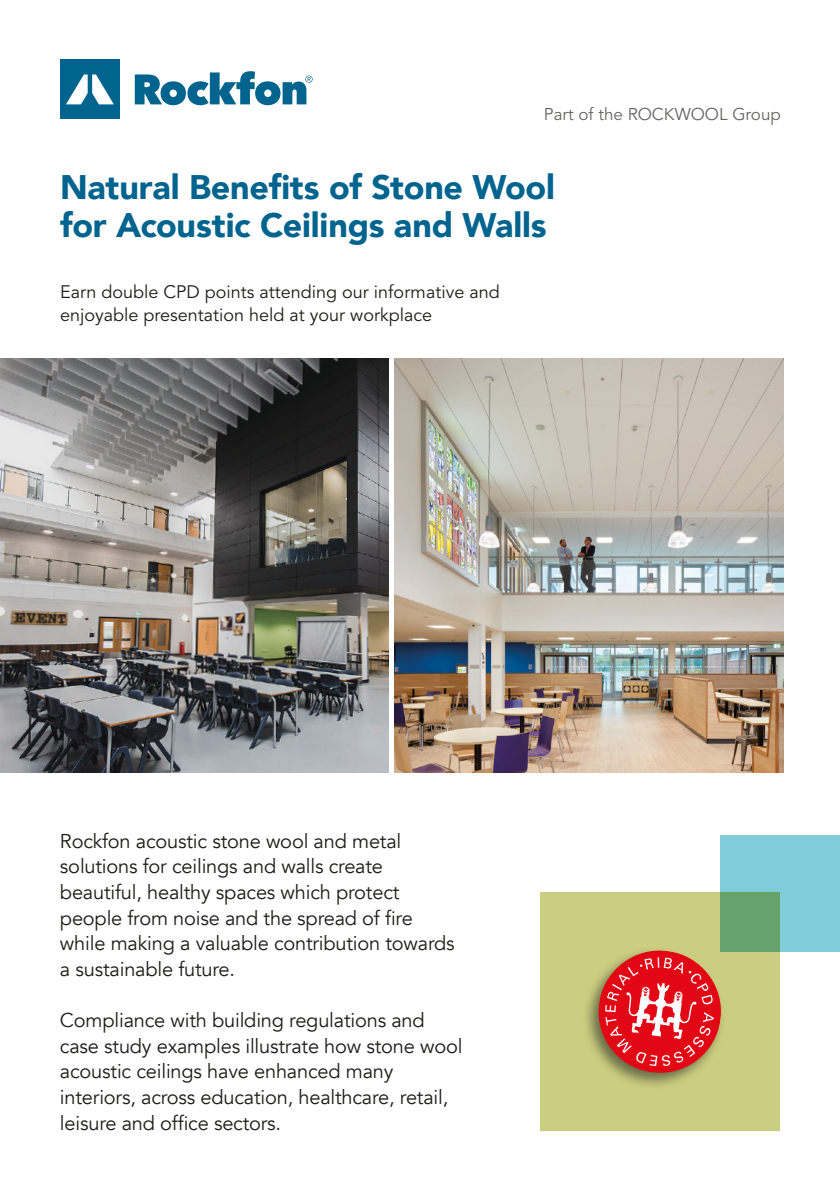
<style>
.page{position:relative;width:840px;height:1191px;background:#fff}
.page>*{position:absolute;margin:0;border:0;box-sizing:border-box;transform-origin:0 0}
.Front_page_headline{font:900 34px/38px "Avenir";letter-spacing:-.005em;color:#00648f}
.Body_copy{font:20px/25.6px "Avenir";letter-spacing:-.01em;color:#1d1d1b}
.Body_copy-2{font:18px/23px "Avenir LT";color:#1d1d1b}
.Body_copy-3{font:17px "Avenir LT";color:#646463}
</style>
<div class="page">
<div style="left:539px;top:892px;width:240px;height:239px;background:#cbcd80"></div>
<div style="left:581px;top:945px;width:144px;height:144px;background:#1d1d1b;opacity:.55"></div>
<svg style="left:594px;top:946px;width:130px;height:131px"></svg>
<svg style="left:719px;top:835px;width:120px;height:116px;background:#7bc2bc"></svg>
<img style="left:0;top:358px;width:388px;height:415px">
<img style="left:394px;top:358px;width:388px;height:415px">
<div style="left:60px;top:60px;width:60px;height:59px;background:#00648f"></div>
<svg style="left:66px;top:74px;width:48px;height:30px"></svg>
<svg style="left:135px;top:71px;width:177px;height:34px"></svg>
<p class="Body_copy-3" style="left:543px;top:104px;width:238px">Part of the ROCKWOOL Group</p>
<p class="Front_page_headline" style="left:60px;top:167px;width:496px">Natural Benefits of Stone Wool for Acoustic Ceilings and Walls</p>
<p class="Body_copy-2" style="left:60px;top:280px;width:441px">Earn double CPD points attending our informative and enjoyable presentation held at your workplace</p>
<p class="Body_copy" style="left:60px;top:828px;width:396px">Rockfon acoustic stone wool and metal solutions for ceilings and walls create beautiful, healthy spaces which protect people from noise and the spread of fire while making a valuable contribution towards a sustainable future.</p>
<p class="Body_copy" style="left:60px;top:1007px;width:404px">Compliance with building regulations and case study examples illustrate how stone wool acoustic ceilings have enhanced many interiors, across education, healthcare, retail, leisure and office sectors.</p>
</div>
